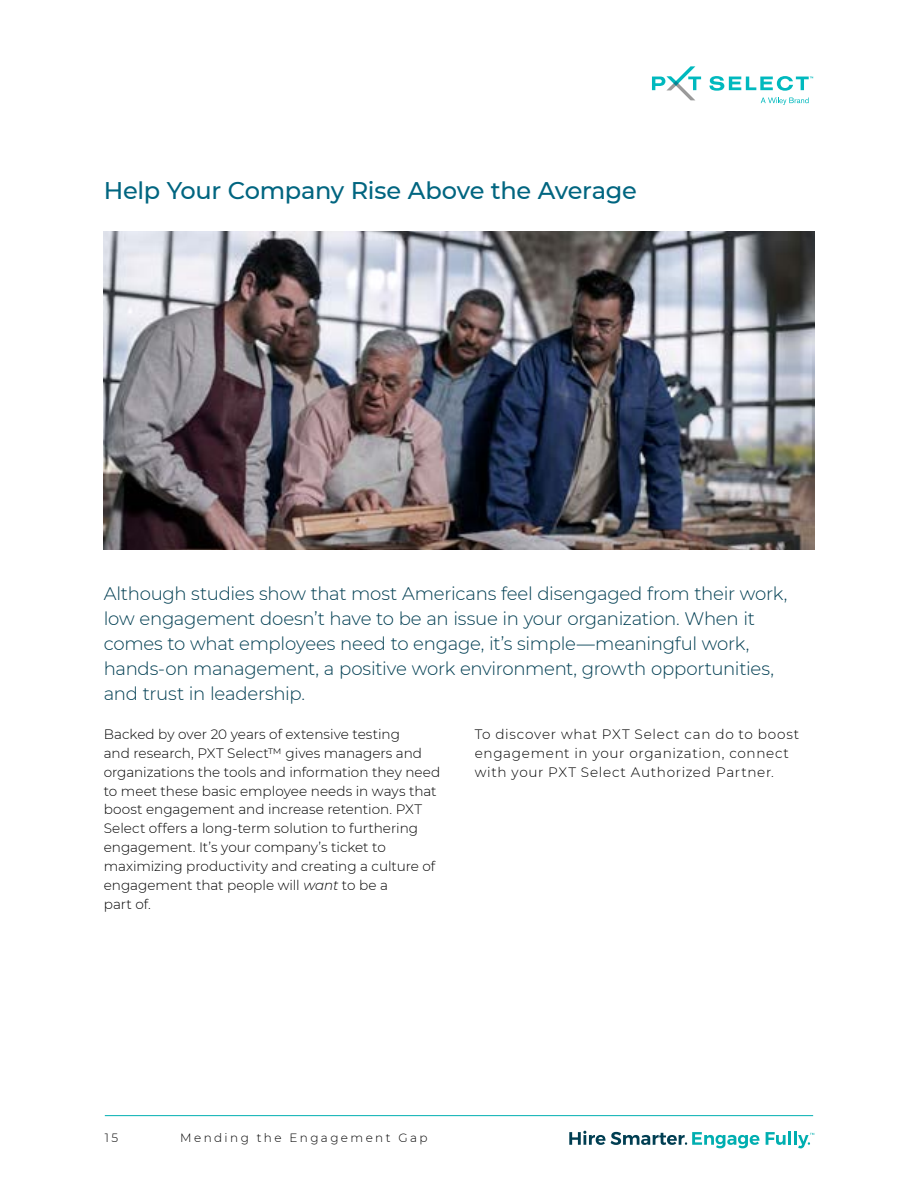
<style>
.page{position:relative;width:918px;height:1188px;background:#fff}
.page>*{position:absolute;margin:0;border:0;box-sizing:border-box;transform-origin:0 0}
.t1{font:500 24.15px "Montserrat";letter-spacing:-.015em;color:#006580}
.t2{font:300 18.15px/25.2px "Montserrat";letter-spacing:-.015em;color:#003e52}
.t3{font:300 13.65px/18.9px "Montserrat";color:#000}
.t4{font:300 13.65px/18.9px "Montserrat";letter-spacing:.05em;color:#000}
.t5{font:300 12px "Montserrat";letter-spacing:.2em;color:#000}
.s1{font-style:italic}
</style>
<div class="page">
<hr style="left:105px;top:1115px;width:708px;height:1px;background:#00afb1">
<svg style="left:709px;top:76px;width:104px;height:15px"></svg>
<svg style="left:652px;top:66px;width:49px;height:34px"></svg>
<svg style="left:761px;top:98px;width:48px;height:7px"></svg>
<svg style="left:569px;top:1131px;width:36px;height:14px"></svg>
<svg style="left:611px;top:1132px;width:148px;height:16px"></svg>
<svg style="left:766px;top:1132px;width:20px;height:13px"></svg>
<hr style="left:788px;top:1131px;width:3px;height:14px;background:#00aeb0">
<hr style="left:794px;top:1131px;width:3px;height:14px;background:#00aeb0">
<svg style="left:798px;top:1133px;width:16px;height:15px"></svg>
<img style="left:104px;top:231px;width:710px;height:319px">
<h1 class="t1" style="left:104px;top:173px;width:535px">Help Your Company Rise Above the Average</h1>
<p class="t2" style="left:104px;top:580px;width:685px">Although studies show that most Americans feel disengaged from their work, low engagement doesn’t have to be an issue in your organization. When it comes to what employees need to engage, it’s simple—meaningful work, hands-on management, a positive work environment, growth opportunities, and trust in leadership.</p>
<p class="t3" style="left:104px;top:724px;width:338px">Backed by over 20 years of extensive testing<br>and research, PXT Select™ gives managers and organizations the tools and information they need to meet these basic employee needs in ways that boost engagement and increase retention. PXT Select offers a long-term solution to furthering engagement. It’s your company’s ticket to maximizing productivity and creating a culture of engagement that people will <span class="s1">want</span> to be a<br>part of.</p>
<p class="t4" style="left:475px;top:724px;width:326px">To discover what PXT Select can do to boost engagement in your organization, connect with your PXT Select Authorized Partner.</p>
<p class="t5" style="left:105px;top:1130px;width:15px">15</p>
<p class="t5" style="left:180px;top:1130px;width:249px">Mending the Engagement Gap</p>
</div>
